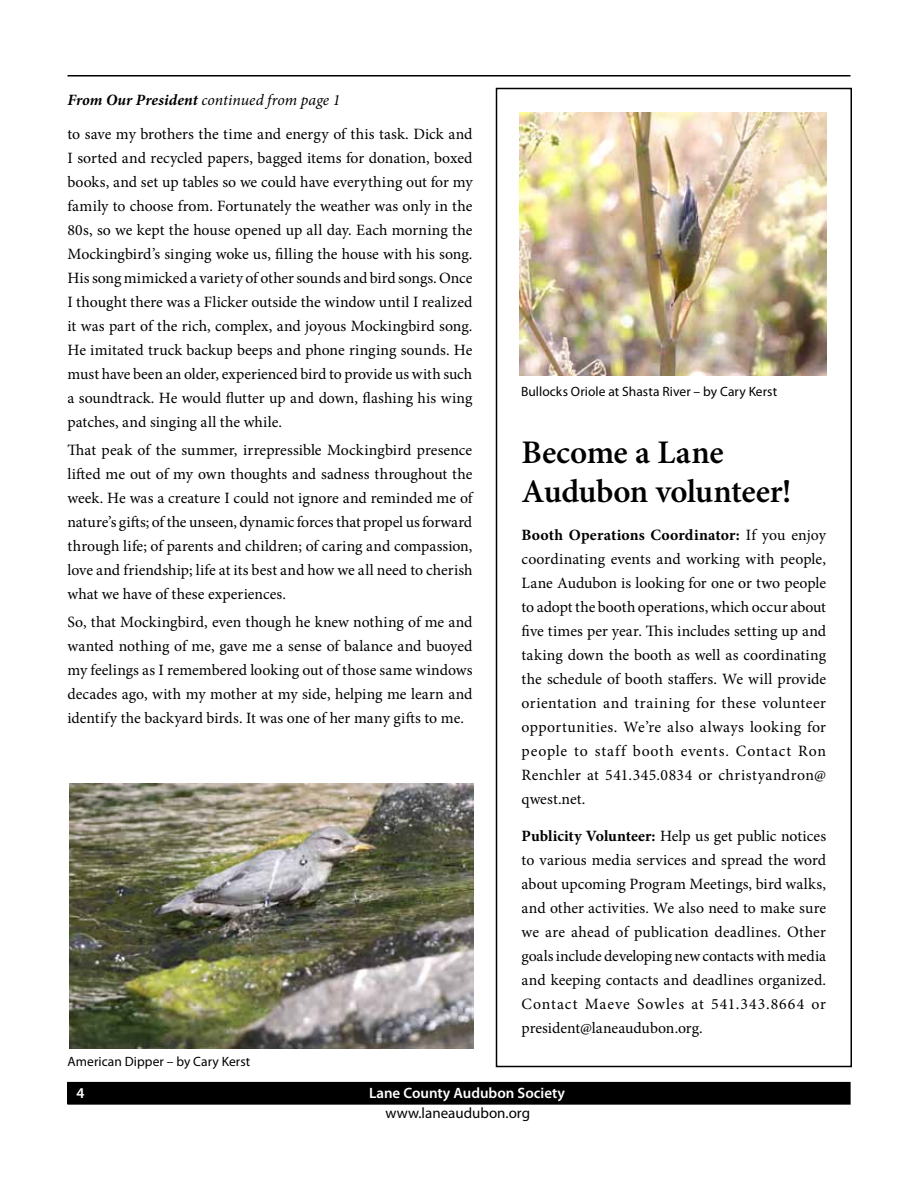
<style>
.page{position:relative;width:918px;height:1188px;background:#fff}
.page>*{position:absolute;margin:0;border:0;box-sizing:border-box;transform-origin:0 0}
.t1{font:600 33px/39.6px "Minion Pro";letter-spacing:-.015em;color:#000}
.t2{font:15.75px/24px "Minion Pro";letter-spacing:.01em;color:#000;text-align:justify}
.t3{font:italic 15.75px "Minion Pro";color:#000}
.t4{font:600 15px "Myriad Pro";color:#fff}
.t5{font:15px "Myriad Pro";color:#000}
.t6{font:13.5px "Myriad Pro";letter-spacing:.005em;color:#000}
.s1{font-weight:700}
</style>
<div class="page">
<hr style="left:68px;top:75px;width:782px;height:1px;background:#000">
<div style="left:68px;top:1082px;width:782px;height:22px;background:#000"></div>
<div style="left:68px;top:1082px;width:782px;height:23px;border:1px solid #000"></div>
<div style="left:496px;top:88px;width:356px;height:979px;border:2px solid #000"></div>
<img style="left:69px;top:783px;width:404px;height:265px">
<img style="left:520px;top:113px;width:306px;height:262px">
<p class="t3" style="left:68px;top:90px;width:274px"><span class="s1">From Our President</span> continued from page 1</p>
<p class="t2" style="left:68px;top:122px;width:407px">to save my brothers the time and energy of this task. Dick and I sorted and recycled papers, bagged items for donation, boxed books, and set up tables so we could have everything out for my family to choose from. Fortunately the weather was only in the 80s, so we kept the house opened up all day. Each morning the Mockingbird’s singing woke us, filling the house with his song.<br>His song mimicked a variety of other sounds and bird songs. Once I thought there was a Flicker outside the window until I realized it was part of the rich, complex, and joyous Mockingbird song.<br>He imitated truck backup beeps and phone ringing sounds. He must have been an older, experienced bird to provide us with such a soundtrack. He would flutter up and down, flashing his wing patches, and singing all the while.</p>
<p class="t2" style="left:68px;top:438px;width:407px">That peak of the summer, irrepressible Mockingbird presence lifted me out of my own thoughts and sadness throughout the week. He was a creature I could not ignore and reminded me of nature’s gifts; of the unseen, dynamic forces that propel us forward through life; of parents and children; of caring and compassion, love and friendship; life at its best and how we all need to cherish what we have of these experiences.</p>
<p class="t2" style="left:68px;top:610px;width:407px">So, that Mockingbird, even though he knew nothing of me and wanted nothing of me, gave me a sense of balance and buoyed my feelings as I remembered looking out of those same windows decades ago, with my mother at my side, helping me learn and identify the backyard birds. It was one of her many gifts to me.</p>
<p class="t6" style="left:68px;top:1053px;width:184px">American Dipper – by Cary Kerst</p>
<p class="t6" style="left:521px;top:383px;width:258px">Bullocks Oriole at Shasta River – by Cary Kerst</p>
<h1 class="t1" style="left:522px;top:432px;width:271px">Become a Lane<br>Audubon volunteer!</h1>
<p class="t2" style="left:522px;top:523px;width:306px"><span class="s1">Booth Operations Coordinator:</span> If you enjoy coordinating events and working with people, Lane Audubon is looking for one or two people to adopt the booth operations, which occur about five times per year. This includes setting up and taking down the booth as well as coordinating the schedule of booth staffers. We will provide orientation and training for these volunteer opportunities. We’re also always looking for people to staff booth events. Contact Ron Renchler at 541.345.0834 or christyandron@ qwest.net.</p>
<p class="t2" style="left:522px;top:824px;width:306px"><span class="s1">Publicity Volunteer:</span> Help us get public notices to various media services and spread the word about upcoming Program Meetings, bird walks, and other activities. We also need to make sure we are ahead of publication deadlines. Other goals include developing new contacts with media and keeping contacts and deadlines organized.<br>Contact Maeve Sowles at 541.343.8664 or president@laneaudubon.org.</p>
<p class="t4" style="left:76px;top:1083px;width:10px">4</p>
<p class="t4" style="left:369px;top:1083px;width:198px">Lane County Audubon Society</p>
<p class="t5" style="left:386px;top:1104px;width:146px">www.laneaudubon.org</p>
</div>
